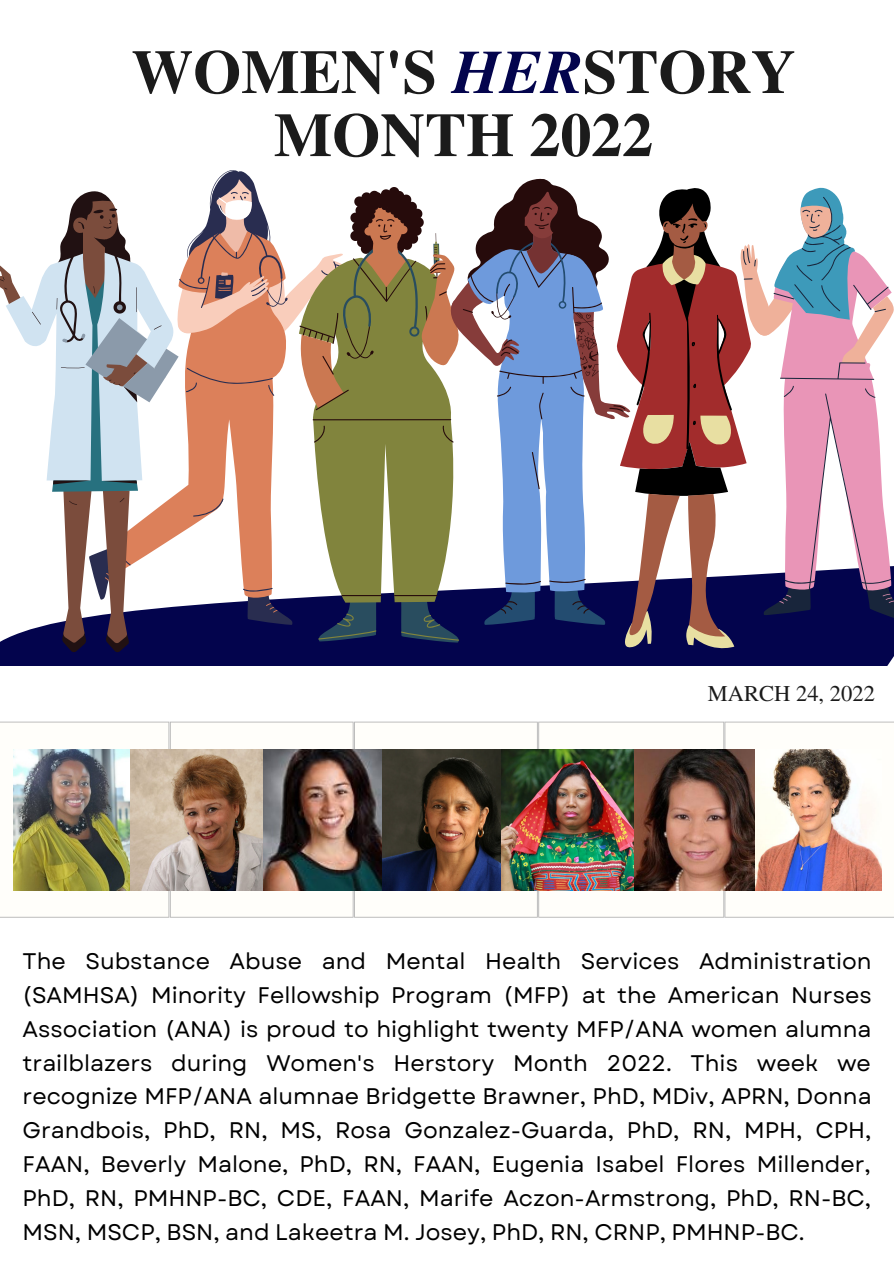
<style>
.page{position:relative;width:894px;height:1264px;background:#fff}
.page>*{position:absolute;margin:0;border:0;box-sizing:border-box;transform-origin:0 0}
.t1{font:700 61.8px/63px "Te X Gyre Termes";color:#1b1b1b;text-align:center}
.t2{font:22.5px/33.8px "Garet";color:#000;text-align:justify}
.t3{font:22.5px "Te X Gyre Termes";color:#1b1b1b}
.s1{font-style:italic;color:#03044d}
</style>
<div class="page">
<div style="left:0;top:652px;width:893px;height:14px;background:#03044d"></div>
<div style="left:0;top:722px;width:169px;height:195px;background:#fffefa"></div>
<hr style="left:0;top:722px;width:1px;height:194px;background:#b2b2b2">
<hr style="left:168px;top:722px;width:1px;height:194px;background:#b2b2b2">
<hr style="left:0;top:916px;width:168px;height:1px;background:#b2b2b2">
<hr style="left:0;top:721px;width:168px;height:1px;background:#b2b2b2">
<div style="left:170px;top:722px;width:183px;height:195px;background:#fffefa"></div>
<hr style="left:170px;top:722px;width:1px;height:194px;background:#b2b2b2">
<hr style="left:352px;top:722px;width:1px;height:194px;background:#b2b2b2">
<hr style="left:171px;top:916px;width:181px;height:1px;background:#b2b2b2">
<hr style="left:171px;top:721px;width:181px;height:1px;background:#b2b2b2">
<div style="left:354px;top:722px;width:183px;height:195px;background:#fffefa"></div>
<hr style="left:354px;top:722px;width:1px;height:194px;background:#b2b2b2">
<hr style="left:536px;top:722px;width:1px;height:194px;background:#b2b2b2">
<hr style="left:355px;top:916px;width:181px;height:1px;background:#b2b2b2">
<hr style="left:355px;top:721px;width:181px;height:1px;background:#b2b2b2">
<div style="left:538px;top:722px;width:185px;height:195px;background:#fffefa"></div>
<hr style="left:538px;top:722px;width:1px;height:194px;background:#b2b2b2">
<hr style="left:723px;top:722px;width:1px;height:194px;background:#b2b2b2">
<hr style="left:539px;top:916px;width:184px;height:1px;background:#b2b2b2">
<hr style="left:539px;top:721px;width:184px;height:1px;background:#b2b2b2">
<div style="left:724px;top:722px;width:169px;height:195px;background:#fffefa"></div>
<hr style="left:724px;top:722px;width:1px;height:194px;background:#b2b2b2">
<hr style="left:893px;top:722px;width:1px;height:194px;background:#b2b2b2">
<hr style="left:725px;top:916px;width:168px;height:1px;background:#b2b2b2">
<hr style="left:725px;top:721px;width:168px;height:1px;background:#b2b2b2">
<img style="left:13px;top:749px;width:118px;height:141px">
<svg style="left:0;top:170px;width:893px;height:482px"></svg>
<img style="left:131px;top:749px;width:251px;height:141px">
<img style="left:382px;top:749px;width:119px;height:141px">
<img style="left:501px;top:749px;width:254px;height:141px">
<img style="left:755px;top:749px;width:126px;height:141px">
<p class="t1" style="left:131px;top:37px;width:665px">WOMEN'S <span class="s1">HER</span>STORY<br>MONTH 2022</p>
<p class="t3" style="left:707px;top:677px;width:169px">MARCH 24, 2022</p>
<p class="t2" style="left:22px;top:944px;width:850px">The Substance Abuse and Mental Health Services Administration (SAMHSA) Minority Fellowship Program (MFP) at the American Nurses Association (ANA) is proud to highlight twenty MFP/ANA women alumna trailblazers during Women's Herstory Month 2022. This week we recognize MFP/ANA alumnae Bridgette Brawner, PhD, MDiv, APRN, Donna Grandbois, PhD, RN, MS, Rosa Gonzalez-Guarda, PhD, RN, MPH, CPH, FAAN, Beverly Malone, PhD, RN, FAAN, Eugenia Isabel Flores Millender, PhD, RN, PMHNP-BC, CDE, FAAN, Marife Aczon-Armstrong, PhD, RN-BC, MSN, MSCP, BSN, and Lakeetra M. Josey, PhD, RN, CRNP, PMHNP-BC.</p>
</div>
